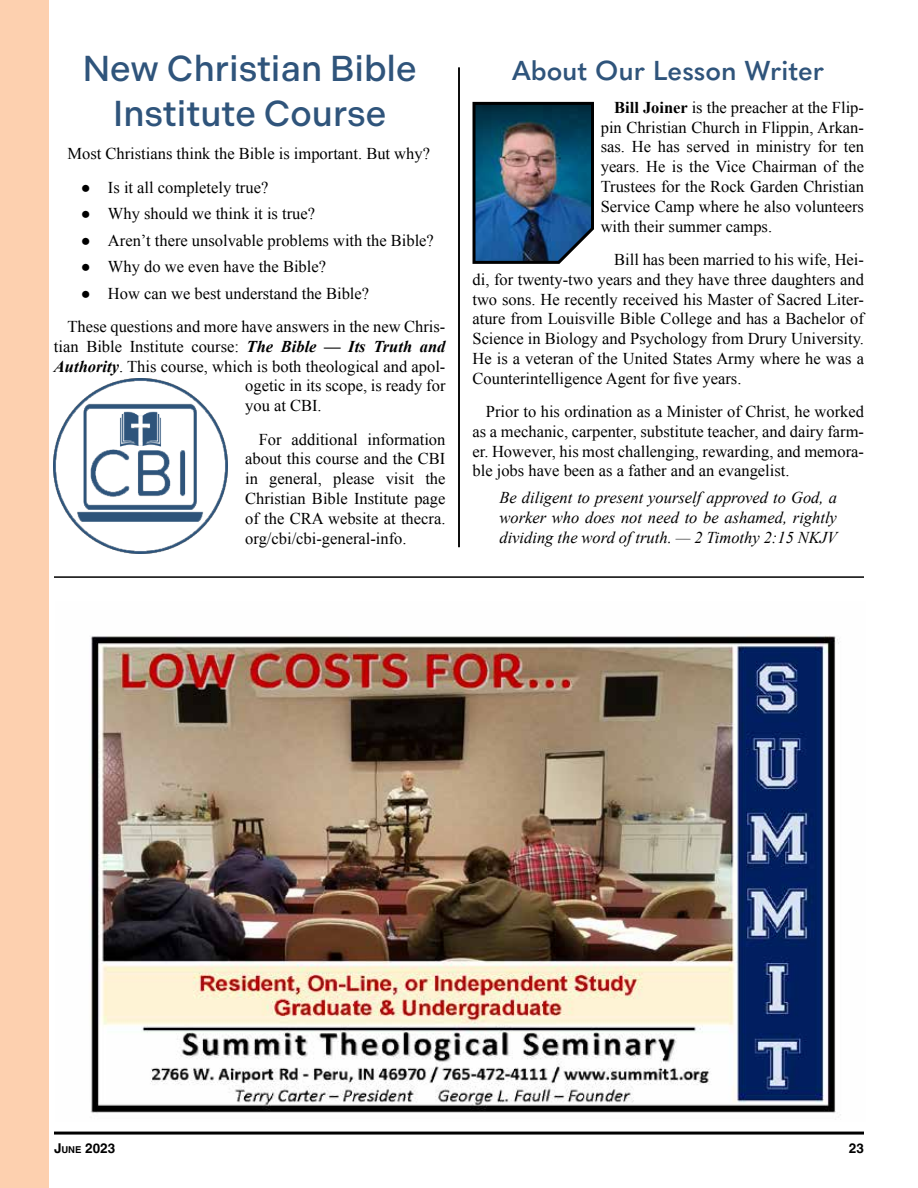
<style>
.page{position:relative;width:918px;height:1188px;background:#fff}
.page>*{position:absolute;margin:0;border:0;box-sizing:border-box;transform-origin:0 0}
.t1{font:500 36px/45px "Indivisible";color:#2f547b;text-align:center}
.t2{font:600 27px "Quasimoda";color:#2f547b}
.t3{font:16.5px/19.8px "Times New Roman";color:#000;text-align:justify}
.t4{font:italic 16.5px/19.8px "Times New Roman";color:#000;text-align:justify}
.t5{font:700 13.5px "Helvetica";color:#000}
.s1{font-family:"Gill Sans Nova"}
.s2{font-weight:700;font-style:italic}
.s3{font-weight:700}
.s4{font-size:9.45px}
</style>
<div class="page">
<hr style="left:54px;top:1132px;width:810px;height:3px;background:#000">
<hr style="left:54px;top:576px;width:810px;height:2px;background:#000">
<hr style="left:458px;top:68px;width:2px;height:479px;background:#000">
<img style="left:472px;top:101px;width:122px;height:163px">
<img style="left:53px;top:378px;width:175px;height:176px">
<img style="left:90px;top:636px;width:751px;height:479px">
<div style="left:0;top:0;width:48px;height:1187px;background:#fdd0af"></div>
<h1 class="t1" style="left:83px;top:46px;width:336px">New Christian Bible<br>Institute Course</h1>
<p class="t3" style="left:68px;top:144px;width:364px">Most Christians think the Bible is important. But why?</p>
<p class="t3" style="left:81px;top:177px;width:189px"><span class="s1">●</span> Is it all completely true?</p>
<p class="t3" style="left:81px;top:203px;width:236px"><span class="s1">●</span> Why should we think it is true?</p>
<p class="t3" style="left:81px;top:230px;width:354px"><span class="s1">●</span> Aren’t there unsolvable problems with the Bible?</p>
<p class="t3" style="left:81px;top:257px;width:247px"><span class="s1">●</span> Why do we even have the Bible?</p>
<p class="t3" style="left:67px;top:276px;width:380px;line-height:33.3px;text-indent:14px"><span class="s1">●</span> How can we best understand the Bible?<br>These questions and more have answers in the new Chris-</p>
<p class="t3" style="left:54px;top:336px;width:393px">tian Bible Institute course: <span class="s2">The Bible — Its Truth and</span></p>
<p class="t3" style="left:54px;top:356px;width:393px"><span class="s2">Authority</span>. This course, which is both theological and apol-</p>
<p class="t3" style="left:245px;top:376px;width:202px">ogetic in its scope, is ready for</p>
<p class="t3" style="left:245px;top:396px;width:78px">you at CBI.</p>
<p class="t3" style="left:245px;top:429px;width:202px;text-indent:13px">For additional information about this course and the CBI in general, please visit the Christian Bible Institute page of the CRA website at thecra. org/cbi/cbi-general-info.</p>
<h2 class="t2" style="left:512px;top:49px;width:314px">About Our Lesson Writer</h2>
<p class="t3" style="left:601px;top:97px;width:265px;text-indent:13px"><span class="s3">Bill Joiner</span> is the preacher at the Flip&shy;pin Christian Church in Flippin, Arkan&shy;sas. He has served in ministry for ten years. He is the Vice Chairman of the Trustees for the Rock Garden Christian Service Camp where he also volunteers with their summer camps.</p>
<p class="t3" style="left:472px;top:249px;width:393px;text-indent:142px">Bill has been married to his wife, Hei&shy;di, for twenty-two years and they have three daughters and two sons. He recently received his Master of Sacred Liter&shy;ature from Louisville Bible College and has a Bachelor of Science in Biology and Psychology from Drury University.<br>He is a veteran of the United States Army where he was a Counterintelligence Agent for five years.</p>
<p class="t3" style="left:472px;top:401px;width:393px;text-indent:13px">Prior to his ordination as a Minister of Christ, he worked as a mechanic, carpenter, substitute teacher, and dairy farm&shy;er. However, his most challenging, rewarding, and memora&shy;ble jobs have been as a father and an evangelist.</p>
<p class="t4" style="left:499px;top:487px;width:339px">Be diligent to present yourself approved to God, a worker who does not need to be ashamed, rightly dividing the word of truth. — 2 Timothy 2:15 NKJV</p>
<p class="t5" style="left:54px;top:1140px;width:63px">J<span class="s4">UNE</span> 2023</p>
<p class="t5" style="left:849px;top:1140px;width:17px">23</p>
</div>
